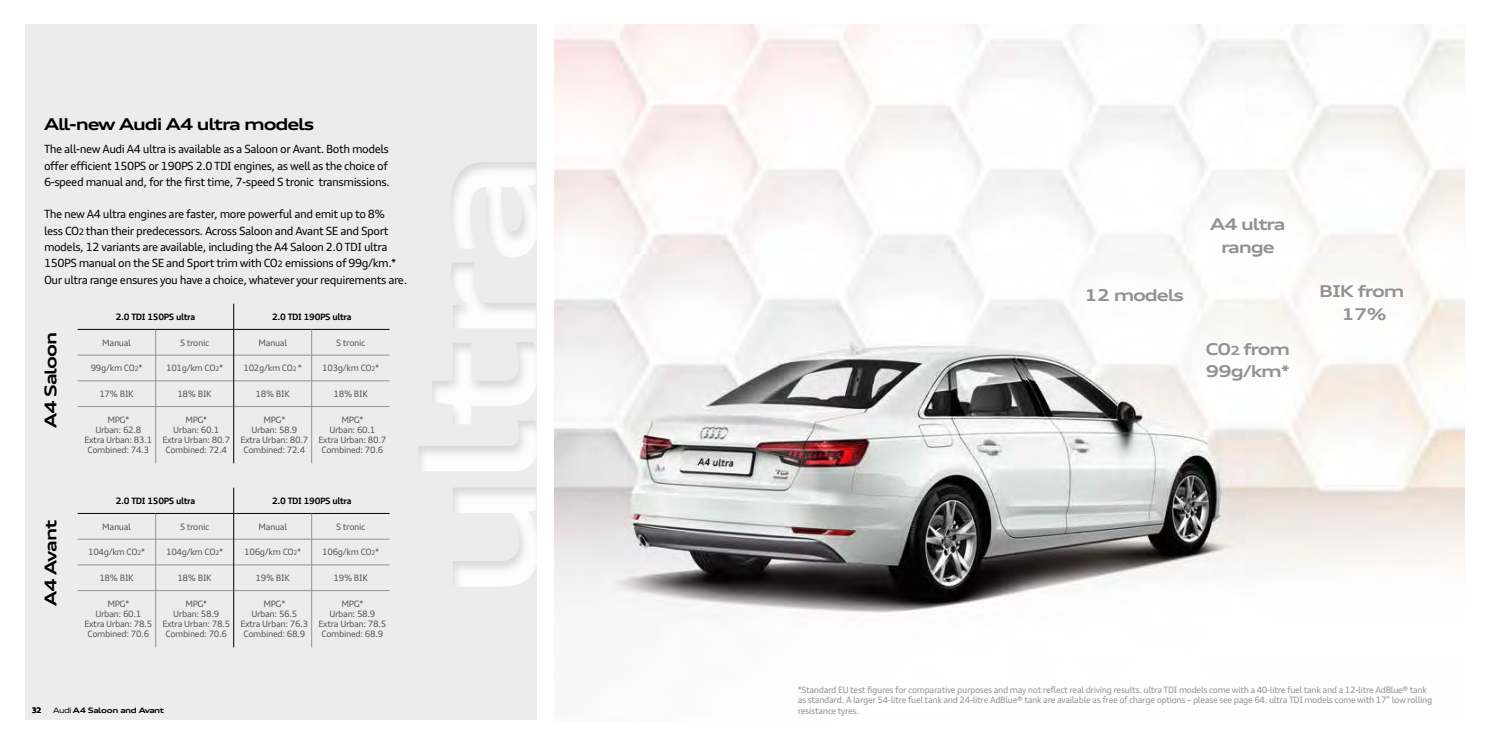
<style>
.page{position:relative;width:1489px;height:745px;background:#fff}
.page>*{position:absolute;margin:0;border:0;box-sizing:border-box;transform-origin:0 0}
.t1{font:700 expanded 16.25px/22.5px "Audi Type";letter-spacing:-.07em;color:#919292;text-align:center}
.t2{font:700 expanded 16.25px "Audi Type";letter-spacing:-.07em;color:#000}
.t3{font:11.25px/16.2px "Audi Type";letter-spacing:-.04em;color:#000}
.t4{font:8.75px/10px "Audi Type";letter-spacing:-.04em;color:#565656;text-align:center}
.t5{font:8.75px/10.5px "Audi Type";letter-spacing:-.04em;color:#919292}
.t6{font:700 8.75px "Audi Type";letter-spacing:-.04em;color:#000}
.t7{font:700 expanded 7.5px "Audi Type";letter-spacing:-.045em;color:#000}
.t8{font:700 7.5px "Audi Type";color:#000}
.s1{font-size:8.75px}
.s2{font-size:6.25px}
.s3{font-weight:400}
.s4{font-size:12.5px}
</style>
<div class="page">
<div style="left:25px;top:25px;width:511px;height:694px;background:#ececed"></div>
<img style="left:555px;top:25px;width:908px;height:589px">
<div style="left:410px;top:151px;width:126px;height:446px;background:#000;opacity:.4"></div>
<hr style="left:78px;top:513px;width:78px;height:1px;background:#000">
<hr style="left:156px;top:513px;width:78px;height:1px;background:#000">
<hr style="left:234px;top:513px;width:78px;height:1px;background:#000">
<hr style="left:312px;top:513px;width:77px;height:1px;background:#000">
<hr style="left:78px;top:538px;width:78px;height:1px;background:#919292">
<hr style="left:156px;top:538px;width:77px;height:1px;background:#919292">
<hr style="left:234px;top:538px;width:78px;height:1px;background:#919292">
<hr style="left:312px;top:538px;width:77px;height:1px;background:#919292">
<hr style="left:78px;top:564px;width:78px;height:1px;background:#919292">
<hr style="left:156px;top:564px;width:77px;height:1px;background:#919292">
<svg style="left:155px;top:513px;width:1px;height:77px"></svg>
<hr style="left:234px;top:564px;width:78px;height:1px;background:#919292">
<hr style="left:312px;top:564px;width:77px;height:1px;background:#919292">
<svg style="left:311px;top:513px;width:1px;height:77px"></svg>
<hr style="left:78px;top:590px;width:78px;height:1px;background:#919292">
<hr style="left:156px;top:590px;width:77px;height:1px;background:#919292">
<hr style="left:155px;top:590px;width:1px;height:57px;background:#919292">
<hr style="left:234px;top:590px;width:78px;height:1px;background:#919292">
<hr style="left:312px;top:590px;width:77px;height:1px;background:#919292">
<hr style="left:311px;top:590px;width:1px;height:57px;background:#919292">
<svg style="left:233px;top:487px;width:1px;height:103px"></svg>
<hr style="left:233px;top:590px;width:1px;height:57px;background:#000">
<hr style="left:78px;top:329px;width:78px;height:1px;background:#000">
<hr style="left:156px;top:329px;width:78px;height:1px;background:#000">
<hr style="left:234px;top:329px;width:78px;height:1px;background:#000">
<hr style="left:312px;top:329px;width:77px;height:1px;background:#000">
<hr style="left:78px;top:354px;width:78px;height:1px;background:#919292">
<hr style="left:156px;top:354px;width:77px;height:1px;background:#919292">
<hr style="left:234px;top:354px;width:78px;height:1px;background:#919292">
<hr style="left:312px;top:354px;width:77px;height:1px;background:#919292">
<hr style="left:78px;top:380px;width:78px;height:1px;background:#919292">
<hr style="left:156px;top:380px;width:77px;height:1px;background:#919292">
<svg style="left:155px;top:329px;width:1px;height:77px"></svg>
<hr style="left:234px;top:380px;width:78px;height:1px;background:#919292">
<hr style="left:312px;top:380px;width:77px;height:1px;background:#919292">
<svg style="left:311px;top:329px;width:1px;height:77px"></svg>
<hr style="left:78px;top:406px;width:78px;height:1px;background:#919292">
<hr style="left:156px;top:406px;width:77px;height:1px;background:#919292">
<hr style="left:155px;top:406px;width:1px;height:57px;background:#919292">
<hr style="left:234px;top:406px;width:78px;height:1px;background:#919292">
<hr style="left:312px;top:406px;width:77px;height:1px;background:#919292">
<hr style="left:311px;top:406px;width:1px;height:57px;background:#919292">
<svg style="left:233px;top:303px;width:1px;height:103px"></svg>
<hr style="left:233px;top:406px;width:1px;height:57px;background:#000">
<h1 class="t2" style="left:44px;top:113px;width:272px">All-new Audi A4 ultra models</h1>
<p class="t3" style="left:44px;top:141px;width:347px">The all-new Audi A4 ultra is available as a Saloon or Avant. Both models offer efficient 150PS or 190PS 2.0 TDI engines, as well as the choice of<br>6-speed manual and, for the first time, 7-speed S tronic transmissions.</p>
<p class="t3" style="left:44px;top:206px;width:365px">The new A4 ultra engines are faster, more powerful and emit up to 8%<br>less CO<span class="s1">2</span> than their predecessors. Across Saloon and Avant SE and Sport models, 12 variants are available, including the A4 Saloon 2.0 TDI ultra 150PS manual on the SE and Sport trim with CO<span class="s1">2</span> emissions of 99g/km.* Our ultra range ensures you have a choice, whatever your requirements are.</p>
<h1 class="t2" style="left:40px;top:428px;width:98px;rotate:-90deg">A4 Saloon</h1>
<h1 class="t2" style="left:40px;top:606px;width:88px;rotate:-90deg">A4 Avant</h1>
<p class="t6" style="left:116px;top:311px;width:81px">2.0 TDI 150PS ultra</p>
<p class="t6" style="left:272px;top:311px;width:81px">2.0 TDI 190PS ultra</p>
<p class="t4" style="left:102px;top:337px;width:30px">Manual</p>
<p class="t4" style="left:180px;top:337px;width:31px">S tronic</p>
<p class="t4" style="left:258px;top:337px;width:30px">Manual</p>
<p class="t4" style="left:336px;top:337px;width:31px">S tronic</p>
<p class="t4" style="left:91px;top:363px;width:53px">99g/km CO<span class="s2">2</span>*</p>
<p class="t4" style="left:166px;top:363px;width:58px">101g/km CO<span class="s2">2</span>*</p>
<p class="t4" style="left:243px;top:363px;width:60px">102g/km CO<span class="s2">2</span> *</p>
<p class="t4" style="left:322px;top:363px;width:58px">103g/km CO<span class="s2">2</span>*</p>
<p class="t4" style="left:99px;top:388px;width:36px">17% BIK</p>
<p class="t4" style="left:177px;top:388px;width:36px">18% BIK</p>
<p class="t4" style="left:255px;top:388px;width:36px">18% BIK</p>
<p class="t4" style="left:333px;top:388px;width:36px">18% BIK</p>
<p class="t4" style="left:84px;top:415px;width:69px">MPG*<br>Urban: 62.8<br>Extra Urban: 83.1<br>Combined: 74.3</p>
<p class="t4" style="left:162px;top:415px;width:69px">MPG*<br>Urban: 60.1<br>Extra Urban: 80.7<br>Combined: 72.4</p>
<p class="t4" style="left:240px;top:415px;width:69px">MPG*<br>Urban: 58.9<br>Extra Urban: 80.7<br>Combined: 72.4</p>
<p class="t4" style="left:318px;top:415px;width:69px">MPG*<br>Urban: 60.1<br>Extra Urban: 80.7<br>Combined: 70.6</p>
<p class="t6" style="left:116px;top:494px;width:81px">2.0 TDI 150PS ultra</p>
<p class="t6" style="left:272px;top:494px;width:81px">2.0 TDI 190PS ultra</p>
<p class="t4" style="left:102px;top:521px;width:30px">Manual</p>
<p class="t4" style="left:180px;top:521px;width:31px">S tronic</p>
<p class="t4" style="left:258px;top:521px;width:30px">Manual</p>
<p class="t4" style="left:336px;top:521px;width:31px">S tronic</p>
<p class="t4" style="left:88px;top:546px;width:58px">104g/km CO<span class="s2">2</span>*</p>
<p class="t4" style="left:166px;top:546px;width:58px">104g/km CO<span class="s2">2</span>*</p>
<p class="t4" style="left:244px;top:546px;width:58px">106g/km CO<span class="s2">2</span>*</p>
<p class="t4" style="left:322px;top:546px;width:58px">106g/km CO<span class="s2">2</span>*</p>
<p class="t4" style="left:99px;top:572px;width:36px">18% BIK</p>
<p class="t4" style="left:177px;top:572px;width:36px">18% BIK</p>
<p class="t4" style="left:255px;top:572px;width:36px">19% BIK</p>
<p class="t4" style="left:333px;top:572px;width:36px">19% BIK</p>
<p class="t4" style="left:84px;top:598px;width:69px">MPG*<br>Urban: 60.1<br>Extra Urban: 78.5<br>Combined: 70.6</p>
<p class="t4" style="left:162px;top:598px;width:69px">MPG*<br>Urban: 58.9<br>Extra Urban: 78.5<br>Combined: 70.6</p>
<p class="t4" style="left:240px;top:598px;width:69px">MPG*<br>Urban: 56.5<br>Extra Urban: 76.3<br>Combined: 68.9</p>
<p class="t4" style="left:318px;top:598px;width:69px">MPG*<br>Urban: 58.9<br>Extra Urban: 78.5<br>Combined: 68.9</p>
<p class="t8" style="left:32px;top:705px;width:11px">32</p>
<p class="t7" style="left:53px;top:705px;width:112px"><span class="s3">Audi</span> A4 Saloon and Avant</p>
<h1 class="t1" style="left:1083px;top:283px;width:101px">12 models</h1>
<h1 class="t1" style="left:1210px;top:213px;width:77px">A4 ultra range</h1>
<h1 class="t1" style="left:1205px;top:337px;width:86px;text-align:left">C0<span class="s4">2</span> from<br>99g/km*</h1>
<h1 class="t1" style="left:1319px;top:279px;width:87px;line-height:22.9px">BIK from<br>17%</h1>
<p class="t5" style="left:797px;top:683px;width:636px">*Standard EU test figures for comparative purposes and may not reflect real driving results. ultra TDI models come with a 40-litre fuel tank and a 12-litre AdBlue® tank as standard. A larger 54-litre fuel tank and 24-litre AdBlue® tank are available as free of charge options – please see page 64. ultra TDI models come with 17” low rolling resistance tyres.</p>
</div>
